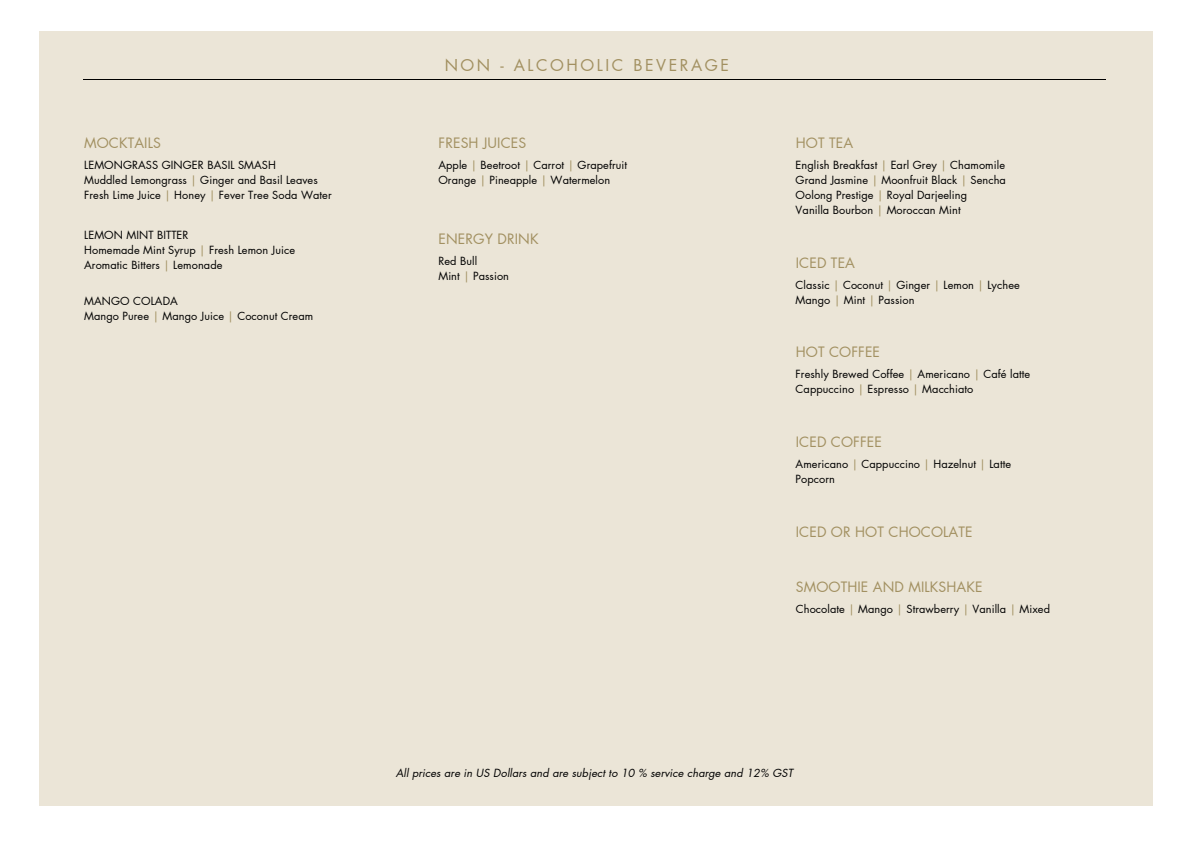
<style>
.page{position:relative;width:1191px;height:843px;background:#fff}
.page>*{position:absolute;margin:0;border:0;box-sizing:border-box;transform-origin:0 0}
.t1{font:16px "Futura LT Pro";letter-spacing:.16em;color:#a29061}
.t2{font:14px "Futura LT Pro";letter-spacing:.005em;color:#a29061}
.t3{font:11px/15px "Futura LT Pro";letter-spacing:.005em;color:#000}
.t4{font:italic 11px "Futura LT Pro";letter-spacing:.005em;color:#000}
.s1{color:#a29061}
</style>
<div class="page">
<div style="left:39px;top:32px;width:1112px;height:773px;background:#ebe5d7"></div>
<hr style="left:84px;top:79px;width:1021px;height:1px;background:#000">
<p class="t2" style="left:84px;top:136px;width:78px">MOCKTAILS</p>
<p class="t3" style="left:84px;top:158px;width:193px">LEMONGRASS GINGER BASIL SMASH</p>
<p class="t3" style="left:84px;top:173px;width:249px">Muddled Lemongrass <span class="s1">|</span> Ginger and Basil Leaves<br>Fresh Lime Juice <span class="s1">|</span> Honey <span class="s1">|</span> Fever Tree Soda Water</p>
<p class="t3" style="left:84px;top:227px;width:106px">LEMON MINT BITTER</p>
<p class="t3" style="left:84px;top:242px;width:212px">Homemade Mint Syrup <span class="s1">|</span> Fresh Lemon Juice<br>Aromatic Bitters <span class="s1">|</span> Lemonade</p>
<p class="t3" style="left:84px;top:293px;width:95px">MANGO COLADA</p>
<h2 class="t3" style="left:84px;top:308px;width:230px">Mango Puree <span class="s1">|</span> Mango Juice <span class="s1">|</span> Coconut Cream</h2>
<h2 class="t1" style="left:444px;top:58px;width:286px">NON - ALCOHOLIC BEVERAGE</h2>
<p class="t2" style="left:438px;top:136px;width:89px">FRESH JUICES</p>
<h2 class="t2" style="left:795px;top:136px;width:59px">HOT TEA</h2>
<p class="t3" style="left:438px;top:158px;width:190px">Apple <span class="s1">|</span> Beetroot <span class="s1">|</span> Carrot <span class="s1">|</span> Grapefruit<br>Orange <span class="s1">|</span> Pineapple <span class="s1">|</span> Watermelon</p>
<h1 class="t3" style="left:795px;top:158px;width:211px">English Breakfast <span class="s1">|</span> Earl Grey <span class="s1">|</span> Chamomile</h1>
<h2 class="t3" style="left:795px;top:173px;width:212px">Grand Jasmine <span class="s1">|</span> Moonfruit Black <span class="s1">|</span> Sencha<br>Oolong Prestige <span class="s1">|</span> Royal Darjeeling</h2>
<p class="t3" style="left:795px;top:203px;width:166px">Vanilla Bourbon <span class="s1">|</span> Moroccan Mint</p>
<p class="t2" style="left:438px;top:232px;width:101px">ENERGY DRINK</p>
<p class="t3" style="left:438px;top:254px;width:40px">Red Bull</p>
<h2 class="t3" style="left:438px;top:269px;width:72px">Mint <span class="s1">|</span> Passion</h2>
<p class="t2" style="left:795px;top:256px;width:61px">ICED TEA</p>
<h2 class="t3" style="left:795px;top:277px;width:226px">Classic <span class="s1">|</span> Coconut <span class="s1">|</span> Ginger <span class="s1">|</span> Lemon <span class="s1">|</span> Lychee<br>Mango <span class="s1">|</span> Mint <span class="s1">|</span> Passion</h2>
<h2 class="t2" style="left:795px;top:345px;width:86px">HOT COFFEE</h2>
<p class="t3" style="left:795px;top:367px;width:236px">Freshly Brewed Coffee <span class="s1">|</span> Americano <span class="s1">|</span> Café latte<br>Cappuccino <span class="s1">|</span> Espresso <span class="s1">|</span> Macchiato</p>
<p class="t2" style="left:795px;top:435px;width:87px">ICED COFFEE</p>
<h2 class="t3" style="left:795px;top:457px;width:217px">Americano <span class="s1">|</span> Cappuccino <span class="s1">|</span> Hazelnut <span class="s1">|</span> Latte<br>Popcorn</h2>
<p class="t2" style="left:795px;top:525px;width:178px">ICED OR HOT CHOCOLATE</p>
<p class="t2" style="left:795px;top:580px;width:188px">SMOOTHIE AND MILKSHAKE</p>
<p class="t3" style="left:795px;top:601px;width:256px">Chocolate <span class="s1">|</span> Mango <span class="s1">|</span> Strawberry <span class="s1">|</span> Vanilla <span class="s1">|</span> Mixed</p>
<h2 class="t4" style="left:395px;top:767px;width:398px">All prices are in US Dollars and are subject to 10 % service charge and 12% GST</h2>
</div>
